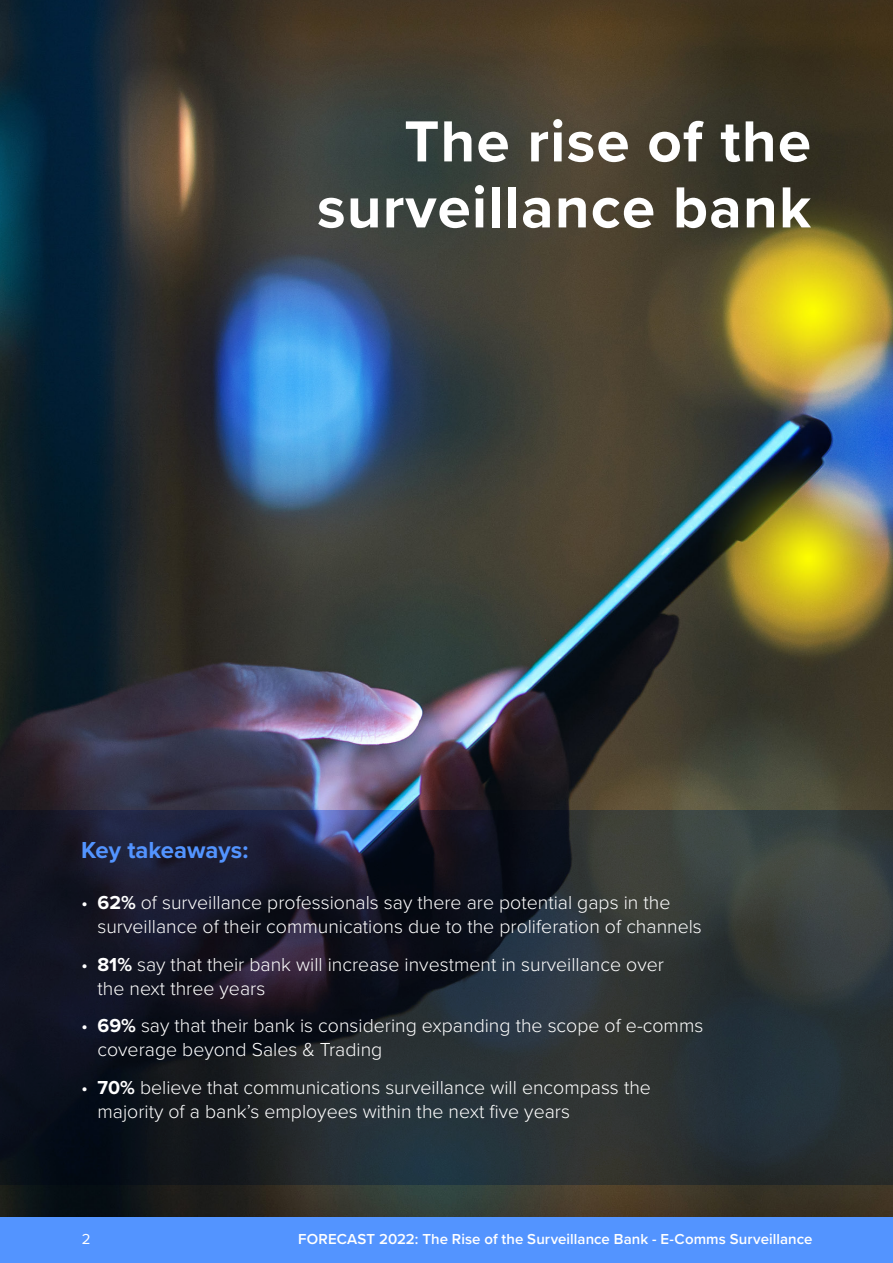
<style>
.page{position:relative;width:893px;height:1263px;background:#fff}
.page>*{position:absolute;margin:0;border:0;box-sizing:border-box;transform-origin:0 0}
.t1{font:700 60px/66px "Proxima Nova";letter-spacing:.02em;color:#fff;text-align:right}
.t2{font:700 24px "Proxima Nova";color:#5394ff}
.t3{font:300 19.5px/24px "Proxima Nova";color:#fff}
.t4{font:600 15px "Proxima Nova";letter-spacing:.005em;color:#fff}
.t5{font:15px "Proxima Nova";color:#fff}
.s1{font-weight:700}
</style>
<div class="page">
<div style="left:0;top:1217px;width:893px;height:46px;background:#5394ff"></div>
<img style="left:0;top:0;width:893px;height:1217px">
<svg style="left:0;top:810px;width:893px;height:375px;background:#21262e"></svg>
<p class="t1" style="left:317px;top:107px;width:496px">The rise of the surveillance bank</p>
<p class="t2" style="left:81px;top:832px;width:169px">Key takeaways:</p>
<p class="t3" style="left:98px;top:890px;width:606px;text-indent:-16px">• <span class="s1">62%</span> of surveillance professionals say there are potential gaps in the surveillance of their communications due to the proliferation of channels</p>
<p class="t3" style="left:98px;top:951px;width:568px;text-indent:-16px">• <span class="s1">81%</span> say that their bank will increase investment in surveillance over the next three years</p>
<p class="t3" style="left:98px;top:1013px;width:607px;text-indent:-16px">• <span class="s1">69%</span> say that their bank is considering expanding the scope of e-comms coverage beyond Sales &amp; Trading</p>
<p class="t3" style="left:98px;top:1074px;width:555px;text-indent:-16px">• <span class="s1">70%</span> believe that communications surveillance will encompass the majority of a bank’s employees within the next five years</p>
<p class="t5" style="left:82px;top:1228px;width:10px">2</p>
<p class="t4" style="left:298px;top:1228px;width:516px">FORECAST 2022: The Rise of the Surveillance Bank - E-Comms Surveillance</p>
</div>
